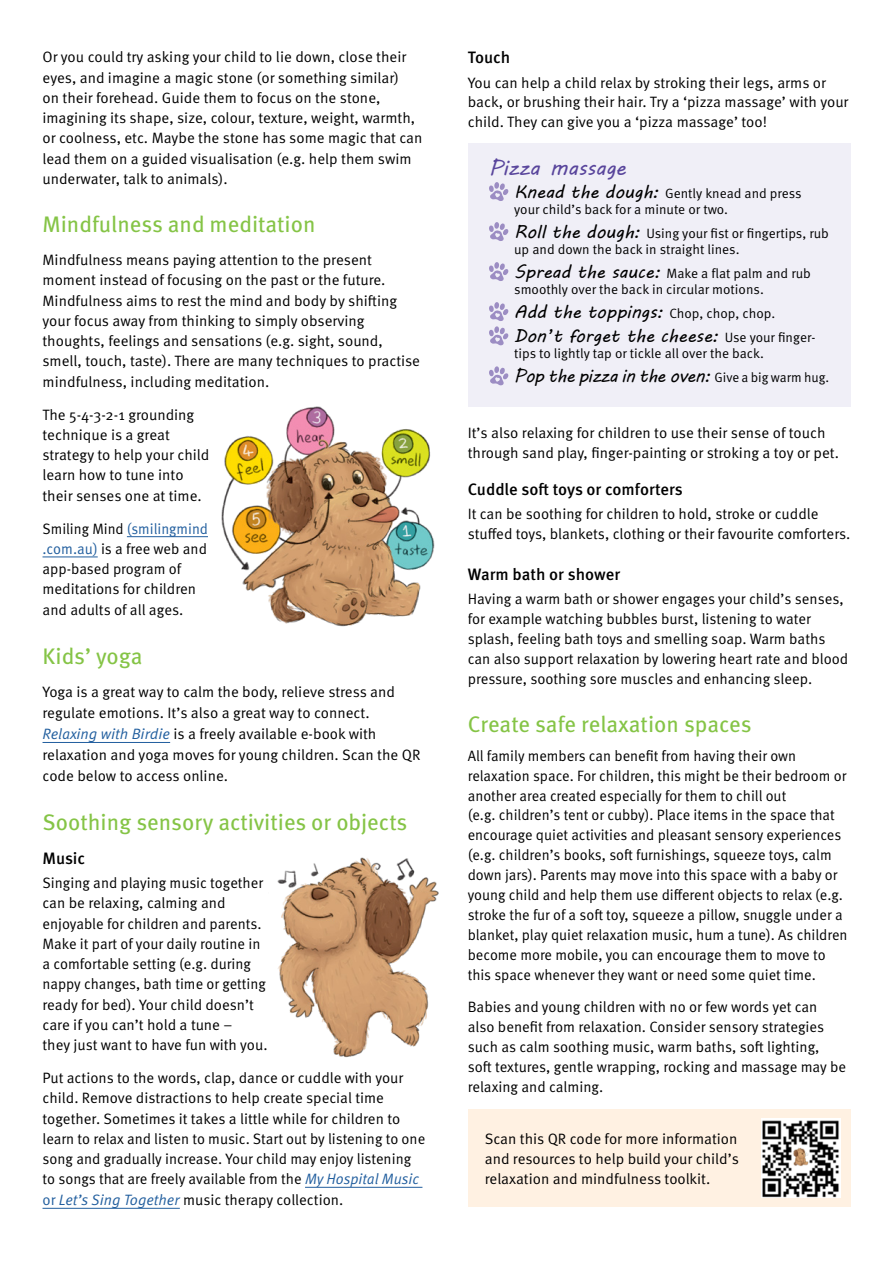
<style>
.page{position:relative;width:893px;height:1263px;background:#fff}
.page>*{position:absolute;margin:0;border:0;box-sizing:border-box;transform-origin:0 0}
.t1{font:22.5px "Meta OT";color:#85c446}
.t2{font:21px "MV Boli";color:#59459c}
.t3{font:18px/24.3px "MV Boli";color:#000}
.t4{font:18px "MV Boli";letter-spacing:-.02em;color:#000}
.t5{font:500 16.5px "Meta OT";color:#000}
.t6{font:15px/20.2px "Meta OT Norm";color:#000}
.t7{font:15px/19.8px "Meta OT Norm";color:#000;scale:.96 1}
.t8{font:15px/20.4px "Meta OT Norm";color:#000;scale:.95 1}
.t9{font:13.5px/15.8px "Meta OT Norm";color:#000}
.s1{color:#215e9e}
.s2{font-family:"Meta OT Norm Ita";color:#215e9e}
.s3{font-family:"MV Boli";font-size:18px}
.s4{font-family:"Meta OT Norm";font-size:13.5px}
</style>
<div class="page">
<hr style="left:127px;top:536px;width:81px;height:1px;background:#215e9e">
<hr style="left:43px;top:556px;width:55px;height:1px;background:#215e9e">
<hr style="left:43px;top:742px;width:127px;height:1px;background:#215e9e">
<hr style="left:305px;top:1187px;width:117px;height:1px;background:#215e9e">
<hr style="left:43px;top:1208px;width:137px;height:1px;background:#215e9e">
<img style="left:277px;top:857px;width:161px;height:201px">
<div style="left:468px;top:143px;width:382px;height:263px;background:#f0eff7"></div>
<svg style="left:489px;top:182px;width:19px;height:19px"></svg>
<svg style="left:489px;top:222px;width:19px;height:19px"></svg>
<svg style="left:489px;top:262px;width:19px;height:19px"></svg>
<svg style="left:489px;top:302px;width:19px;height:43px"></svg>
<svg style="left:489px;top:366px;width:19px;height:19px"></svg>
<img style="left:221px;top:406px;width:214px;height:221px">
<div style="left:468px;top:1109px;width:382px;height:98px;background:#fff1e2"></div>
<img style="left:761px;top:1118px;width:79px;height:80px">
<p class="t6" style="left:43px;top:47px;width:381px">Or you could try asking your child to lie down, close their eyes, and imagine a magic stone (or something similar)<br>on their forehead. Guide them to focus on the stone, imagining its shape, size, colour, texture, weight, warmth, or coolness, etc. Maybe the stone has some magic that can lead them on a guided visualisation (e.g. help them swim underwater, talk to animals).</p>
<h1 class="t1" style="left:43px;top:211px;width:274px">Mindfulness and meditation</h1>
<p class="t6" style="left:43px;top:250px;width:379px">Mindfulness means paying attention to the present moment instead of focusing on the past or the future.<br>Mindfulness aims to rest the mind and body by shifting your focus away from thinking to simply observing thoughts, feelings and sensations (e.g. sight, sound, smell, touch, taste). There are many techniques to practise mindfulness, including meditation.</p>
<p class="t6" style="left:43px;top:404px;width:168px">The 5-4-3-2-1 grounding technique is a great strategy to help your child learn how to tune into their senses one at time.</p>
<p class="t8" style="left:43px;top:518px;width:176px">Smiling Mind <span class="s1">(smilingmind .com.au)</span> is a free web and app-based program of meditations for children and adults of all ages.</p>
<h1 class="t1" style="left:43px;top:642px;width:102px">Kids’ yoga</h1>
<p class="t6" style="left:43px;top:682px;width:379px;line-height:21px">Yoga is a great way to calm the body, relieve stress and regulate emotions. It’s also a great way to connect.<br><span class="s2">Relaxing with Birdie</span> is a freely available e-book with relaxation and yoga moves for young children. Scan the QR code below to access online.</p>
<h1 class="t1" style="left:43px;top:808px;width:366px">Soothing sensory activities or objects</h1>
<p class="t5" style="left:43px;top:847px;width:44px">Music</p>
<p class="t6" style="left:43px;top:873px;width:227px">Singing and playing music together can be relaxing, calming and enjoyable for children and parents.<br>Make it part of your daily routine in a comfortable setting (e.g. during nappy changes, bath time or getting ready for bed). Your child doesn’t care if you can’t hold a tune –<br>they just want to have fun with you.</p>
<p class="t6" style="left:43px;top:1068px;width:384px">Put actions to the words, clap, dance or cuddle with your child. Remove distractions to help create special time together. Sometimes it takes a little while for children to learn to relax and listen to music. Start out by listening to one song and gradually increase. Your child may enjoy listening to songs that are freely available from the <span class="s2">My Hospital Music </span><span class="s1">or</span> <span class="s2">Let’s Sing Together</span> music therapy collection.</p>
<p class="t5" style="left:468px;top:48px;width:44px">Touch</p>
<p class="t6" style="left:468px;top:73px;width:382px;line-height:19.8px">You can help a child relax by stroking their legs, arms or back, or brushing their hair. Try a ‘pizza massage’ with your child. They can give you a ‘pizza massage’ too!</p>
<h2 class="t2" style="left:489px;top:153px;width:138px">Pizza massage</h2>
<p class="t9" style="left:514px;top:186px;width:289px"><span class="s3">Knead the dough:</span> Gently knead and press your child’s back for a minute or two.</p>
<p class="t9" style="left:514px;top:226px;width:316px"><span class="s3">Roll the dough:</span> Using your fist or fingertips, rub up and down the back in straight lines.</p>
<p class="t9" style="left:514px;top:266px;width:298px"><span class="s3">Spread the sauce:</span> Make a flat palm and rub smoothly over the back in circular motions.</p>
<p class="t3" style="left:514px;top:299px;width:303px">Add the toppings: <span class="s4">Chop, chop, chop.<br></span>Don’t forget the cheese: <span class="s4">Use your finger-</span></p>
<p class="t9" style="left:514px;top:346px;width:251px">tips to lightly tap or tickle all over the back.</p>
<p class="t4" style="left:514px;top:364px;width:316px">Pop the pizza in the oven: <span class="s4">Give a big warm hug.</span></p>
<p class="t6" style="left:468px;top:423px;width:373px;line-height:19.8px">It’s also relaxing for children to use their sense of touch through sand play, finger-painting or stroking a toy or pet.</p>
<p class="t5" style="left:468px;top:479px;width:216px">Cuddle soft toys or comforters</p>
<p class="t6" style="left:468px;top:504px;width:384px;line-height:19.8px">It can be soothing for children to hold, stroke or cuddle stuffed toys, blankets, clothing or their favourite comforters.</p>
<p class="t5" style="left:468px;top:564px;width:154px">Warm bath or shower</p>
<p class="t6" style="left:468px;top:589px;width:382px">Having a warm bath or shower engages your child’s senses, for example watching bubbles burst, listening to water splash, feeling bath toys and smelling soap. Warm baths can also support relaxation by lowering heart rate and blood pressure, soothing sore muscles and enhancing sleep.</p>
<h1 class="t1" style="left:468px;top:711px;width:285px">Create safe relaxation spaces</h1>
<p class="t7" style="left:468px;top:746px;width:397px">All family members can benefit from having their own relaxation space. For children, this might be their bedroom or another area created especially for them to chill out<br>(e.g. children’s tent or cubby). Place items in the space that encourage quiet activities and pleasant sensory experiences (e.g. children’s books, soft furnishings, squeeze toys, calm down jars). Parents may move into this space with a baby or young child and help them use different objects to relax (e.g. stroke the fur of a soft toy, squeeze a pillow, snuggle under a blanket, play quiet relaxation music, hum a tune). As children become more mobile, you can encourage them to move to this space whenever they want or need some quiet time.</p>
<p class="t6" style="left:468px;top:997px;width:380px;line-height:19.8px">Babies and young children with no or few words yet can also benefit from relaxation. Consider sensory strategies such as calm soothing music, warm baths, soft lighting, soft textures, gentle wrapping, rocking and massage may be relaxing and calming.</p>
<p class="t6" style="left:485px;top:1128px;width:256px;text-align:justify">Scan this QR code for more information and resources to help build your child’s relaxation and mindfulness toolkit.</p>
</div>
